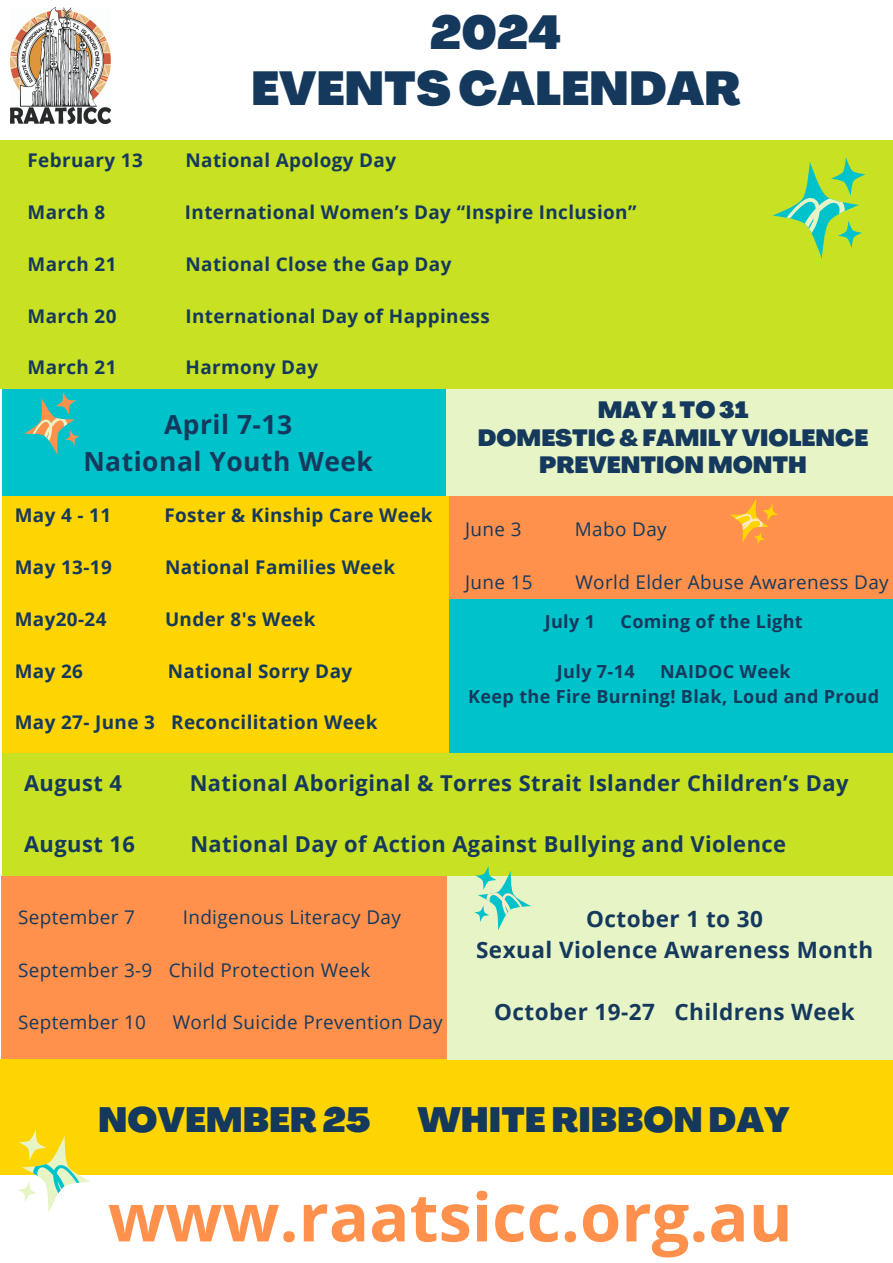
<style>
.page{position:relative;width:893px;height:1263px;background:#fff}
.page>*{position:absolute;margin:0;border:0;box-sizing:border-box;transform-origin:0 0}
.t1{font:700 66.75px "Open Sans";color:#ff914d}
.t2{font:900 46.8px/55.7px "Agrandir";color:#15395d;text-align:center}
.t3{font:900 34.5px "Agrandir";color:#15395d}
.t4{font:700 26.4px/36.6px "Open Sans";letter-spacing:.02em;color:#15395d;text-align:center}
.t5{font:900 23.1px/27.4px "Agrandir";color:#15395d;text-align:center}
.t6{font:700 22.5px/30.9px "Open Sans";letter-spacing:.02em;color:#15395d;text-align:center}
.t7{font:700 21.9px "Open Sans";letter-spacing:.02em;color:#15395d}
.t8{font:700 18.9px "Open Sans";letter-spacing:.02em;color:#15395d}
.t9{font:18.9px "Open Sans";letter-spacing:.02em;color:#15395d}
.t10{font:700 18px "Open Sans";letter-spacing:.02em;color:#15395d}
</style>
<div class="page">
<div style="left:1px;top:140px;width:892px;height:249px;background:#c8e123"></div>
<div style="left:2px;top:389px;width:444px;height:107px;background:#00c2cb"></div>
<svg style="left:772px;top:157px;width:94px;height:102px"></svg>
<div style="left:446px;top:389px;width:447px;height:107px;background:#e7f4c6"></div>
<div style="left:2px;top:751px;width:891px;height:125px;background:#c8e123"></div>
<div style="left:446px;top:496px;width:447px;height:110px;background:#ff914d"></div>
<div style="left:449px;top:600px;width:444px;height:153px;background:#00c2cb"></div>
<div style="left:2px;top:496px;width:447px;height:257px;background:#ffd501"></div>
<svg style="left:24px;top:392px;width:56px;height:63px"></svg>
<div style="left:1px;top:876px;width:446px;height:183px;background:#ff914d"></div>
<div style="left:0;top:1059px;width:893px;height:116px;background:#ffd501"></div>
<div style="left:447px;top:876px;width:446px;height:183px;background:#e7f4c6"></div>
<img style="left:10px;top:8px;width:101px;height:115px">
<svg style="left:730px;top:499px;width:48px;height:45px"></svg>
<svg style="left:474px;top:866px;width:57px;height:64px"></svg>
<svg style="left:18px;top:1130px;width:73px;height:83px"></svg>
<p class="t2" style="left:251px;top:10px;width:491px">2024<br>EVENTS CALENDAR</p>
<p class="t8" style="left:28px;top:147px;width:117px">February 13</p>
<p class="t8" style="left:185px;top:147px;width:212px">National Apology Day</p>
<h2 class="t8" style="left:28px;top:199px;width:79px">March 8</h2>
<h2 class="t8" style="left:185px;top:199px;width:453px">International Women’s Day “Inspire Inclusion”</h2>
<p class="t8" style="left:28px;top:251px;width:90px">March 21</p>
<p class="t8" style="left:186px;top:251px;width:267px">National Close the Gap Day</p>
<p class="t8" style="left:28px;top:302px;width:90px">March 20</p>
<p class="t8" style="left:186px;top:302px;width:306px">International Day of Happiness</p>
<p class="t8" style="left:28px;top:354px;width:90px">March 21</p>
<p class="t8" style="left:186px;top:354px;width:134px">Harmony Day</p>
<p class="t4" style="left:83px;top:405px;width:291px">April 7-13<br>National Youth Week</p>
<p class="t5" style="left:478px;top:399px;width:392px">MAY 1 TO 31<br>DOMESTIC &amp; FAMILY VIOLENCE<br>PREVENTION MONTH</p>
<p class="t8" style="left:15px;top:502px;width:98px">May 4 - 11</p>
<p class="t8" style="left:164px;top:502px;width:270px">Foster &amp; Kinship Care Week</p>
<p class="t8" style="left:15px;top:554px;width:98px">May 13-19</p>
<p class="t8" style="left:165px;top:554px;width:231px">National Families Week</p>
<h4 class="t8" style="left:15px;top:606px;width:93px">May20-24</h4>
<h4 class="t8" style="left:165px;top:606px;width:152px">Under 8's Week</h4>
<h5 class="t8" style="left:15px;top:657px;width:70px">May 26</h5>
<h5 class="t8" style="left:168px;top:657px;width:186px">National Sorry Day</h5>
<p class="t8" style="left:15px;top:709px;width:364px">May 27- June 3 Reconcilitation Week</p>
<p class="t9" style="left:465px;top:516px;width:58px">June 3</p>
<p class="t9" style="left:575px;top:516px;width:93px">Mabo Day</p>
<p class="t9" style="left:465px;top:569px;width:69px">June 15</p>
<p class="t9" style="left:575px;top:569px;width:315px">World Elder Abuse Awareness Day</p>
<p class="t10" style="left:545px;top:609px;width:52px">July 1</p>
<p class="t10" style="left:620px;top:609px;width:184px">Coming of the Light</p>
<p class="t10" style="left:557px;top:659px;width:79px">July 7-14</p>
<p class="t10" style="left:660px;top:659px;width:132px">NAIDOC Week</p>
<p class="t10" style="left:468px;top:683px;width:412px">Keep the Fire Burning! Blak, Loud and Proud</p>
<h6 class="t7" style="left:24px;top:767px;width:99px">August 4</h6>
<h6 class="t7" style="left:190px;top:767px;width:660px">National Aboriginal &amp; Torres Strait Islander Children’s Day</h6>
<h6 class="t7" style="left:24px;top:828px;width:112px">August 16</h6>
<h6 class="t7" style="left:190px;top:828px;width:597px">National Day of Action Against Bullying and Violence</h6>
<p class="t9" style="left:18px;top:904px;width:118px">September 7</p>
<p class="t9" style="left:183px;top:904px;width:220px">Indigenous Literacy Day</p>
<p class="t9" style="left:18px;top:956px;width:354px">September 3-9 Child Protection Week</p>
<p class="t9" style="left:18px;top:1009px;width:129px">September 10</p>
<p class="t9" style="left:173px;top:1009px;width:271px">World Suicide Prevention Day</p>
<p class="t6" style="left:476px;top:902px;width:398px">October 1 to 30<br>Sexual Violence Awareness Month</p>
<p class="t6" style="left:494px;top:995px;width:362px">October 19-27 Childrens Week</p>
<p class="t3" style="left:98px;top:1106px;width:274px">NOVEMBER 25</p>
<p class="t3" style="left:417px;top:1106px;width:374px">WHITE RIBBON DAY</p>
<p class="t1" style="left:108px;top:1170px;width:686px">www.raatsicc.org.au</p>
</div>
